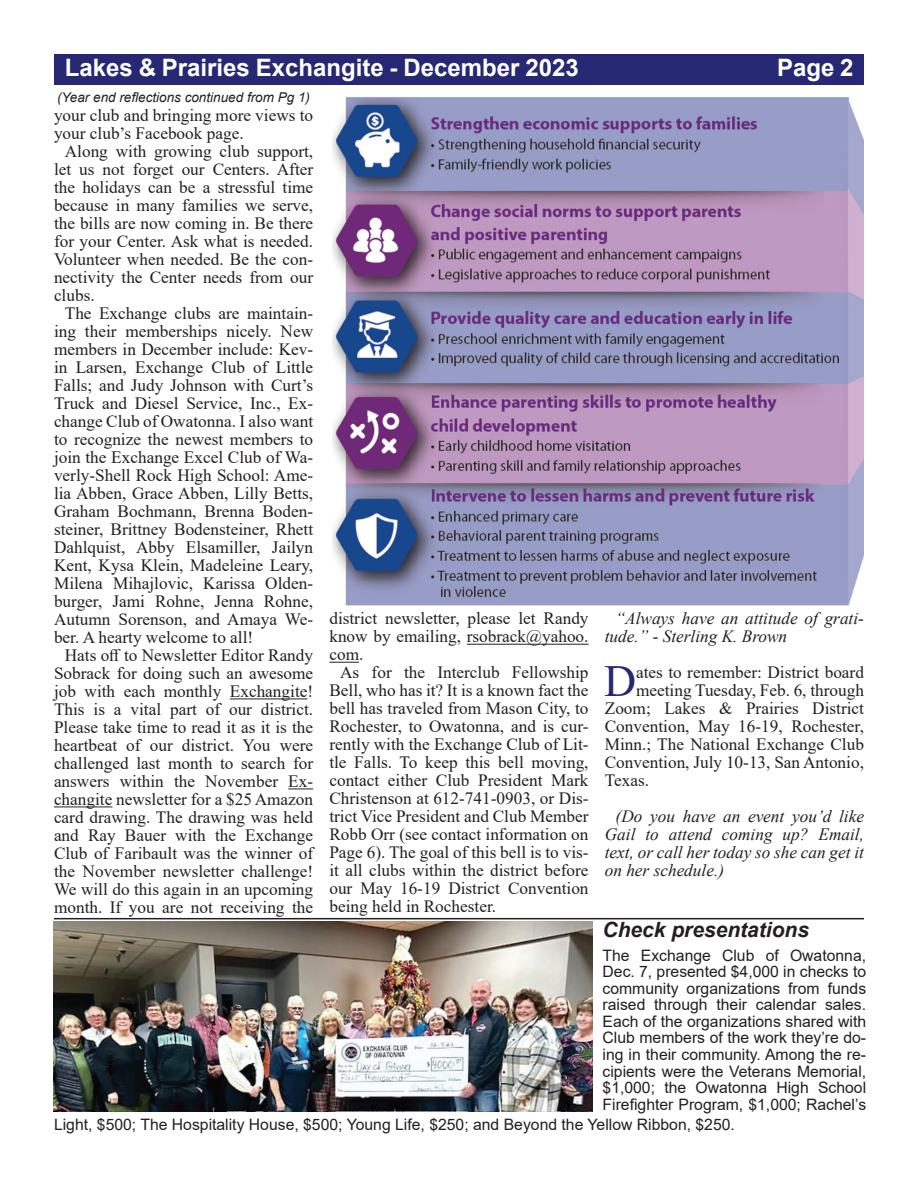
<style>
.page{position:relative;width:918px;height:1188px;background:#fff}
.page>*{position:absolute;margin:0;border:0;box-sizing:border-box;transform-origin:0 0}
.t1{font:44.4px "Times New Roman";color:#272873}
.t2{font:700 24px "Arial";color:#fff}
.t3{font:italic 700 21px "Arial";color:#231f20}
.t4{font:17.25px/18px "Times New Roman";color:#231f20;text-align:justify}
.t5{font:italic 17.25px/18px "Times New Roman";color:#231f20}
.t6{font:15.75px/16.5px "Arial";color:#231f20;text-align:justify}
.t7{font:italic 13.5px "Arial";color:#231f20}
</style>
<div class="page">
<div style="left:54px;top:54px;width:810px;height:30px;background:#272873"></div>
<hr style="left:54px;top:918px;width:810px;height:1px;background:#231f20">
<hr style="left:230px;top:698px;width:77px;height:1px;background:#231f20">
<svg style="left:288px;top:788px;width:25px;height:1px"></svg>
<hr style="left:54px;top:806px;width:58px;height:1px;background:#231f20">
<img style="left:332px;top:97px;width:532px;height:509px">
<hr style="left:467px;top:644px;width:122px;height:1px;background:#231f20">
<hr style="left:329px;top:662px;width:30px;height:1px;background:#231f20">
<img style="left:54px;top:922px;width:539px;height:190px">
<h2 class="t2" style="left:65px;top:51px;width:515px">Lakes &amp; Prairies Exchangite - December 2023</h2>
<h2 class="t2" style="left:777px;top:51px;width:78px">Page 2</h2>
<p class="t7" style="left:57px;top:88px;width:254px">(Year end reflections continued from Pg 1)</p>
<p class="t4" style="left:54px;top:106px;width:261px">your club and bringing more views to your club’s Facebook page.</p>
<p class="t4" style="left:54px;top:142px;width:261px;text-indent:11px">Along with growing club support, let us not forget our Centers. After the holidays can be a stressful time because in many families we serve, the bills are now coming in. Be there for your Center. Ask what is needed.<br>Volunteer when needed. Be the con&shy;nectivity the Center needs from our clubs.</p>
<p class="t4" style="left:54px;top:304px;width:261px;text-indent:11px">The Exchange clubs are maintain&shy;ing their memberships nicely. New members in December include: Kev&shy;in Larsen, Exchange Club of Little Falls; and Judy Johnson with Curt’s Truck and Diesel Service, Inc., Ex&shy;change Club of Owatonna. I also want to recognize the newest members to join the Exchange Excel Club of Wa&shy;verly-Shell Rock High School: Ame&shy;lia Abben, Grace Abben, Lilly Betts, Graham Bochmann, Brenna Boden&shy;steiner, Brittney Bodensteiner, Rhett Dahlquist, Abby Elsamiller, Jailyn Kent, Kysa Klein, Madeleine Leary, Milena Mihajlovic, Karissa Olden&shy;burger, Jami Rohne, Jenna Rohne, Autumn Sorenson, and Amaya We&shy;ber. A hearty welcome to all!</p>
<p class="t4" style="left:54px;top:645px;width:261px;text-indent:11px">Hats off to Newsletter Editor Randy Sobrack for doing such an awesome job with each monthly Exchangite!<br>This is a vital part of our district.<br>Please take time to read it as it is the heartbeat of our district. You were challenged last month to search for answers within the November Ex&shy;changite newsletter for a $25 Amazon card drawing. The drawing was held and Ray Bauer with the Exchange Club of Faribault was the winner of the November newsletter challenge!<br>We will do this again in an upcoming month. If you are not receiving the</p>
<p class="t5" style="left:605px;top:609px;width:261px;text-indent:11px">“Always have an attitude of grati&shy;tude.” - Sterling K. Brown</p>
<h1 class="t1" style="left:604px;top:650px;width:34px">D</h1>
<p class="t4" style="left:636px;top:663px;width:229px">ates to remember: District board</p>
<p class="t4" style="left:329px;top:609px;width:261px">district newsletter, please let Randy know by emailing, rsobrack@yahoo. com.</p>
<p class="t4" style="left:329px;top:663px;width:261px;text-indent:11px">As for the Interclub Fellowship Bell, who has it? It is a known fact the bell has traveled from Mason City, to Rochester, to Owatonna, and is cur&shy;rently with the Exchange Club of Lit&shy;tle Falls. To keep this bell moving, contact either Club President Mark Christenson at 612-741-0903, or Dis&shy;trict Vice President and Club Member Robb Orr (see contact information on Page 6). The goal of this bell is to vis&shy;it all clubs within the district before our May 16-19 District Convention being held in Rochester.</p>
<p class="t4" style="left:636px;top:681px;width:229px">meeting Tuesday, Feb. 6, through</p>
<p class="t4" style="left:605px;top:699px;width:261px">Zoom; Lakes &amp; Prairies District</p>
<p class="t4" style="left:605px;top:717px;width:261px">Convention, May 16-19, Rochester,</p>
<p class="t4" style="left:605px;top:735px;width:261px">Minn.; The National Exchange Club</p>
<p class="t4" style="left:605px;top:753px;width:261px">Convention, July 10-13, San Antonio,</p>
<p class="t4" style="left:605px;top:771px;width:46px">Texas.</p>
<p class="t5" style="left:605px;top:807px;width:261px;text-align:justify;text-indent:11px">(Do you have an event you’d like Gail to attend coming up? Email, text, or call her today so she can get it on her schedule.)</p>
<p class="t3" style="left:603px;top:916px;width:208px">Check presentations</p>
<p class="t6" style="left:603px;top:947px;width:265px">The Exchange Club of Owatonna, Dec. 7, presented $4,000 in checks to community organizations from funds raised through their calendar sales.<br>Each of the organizations shared with Club members of the work they’re do&shy;ing in their community. Among the re&shy;cipients were the Veterans Memorial, $1,000; the Owatonna High School Firefighter Program, $1,000; Rachel’s</p>
<p class="t6" style="left:54px;top:1116px;width:682px">Light, $500; The Hospitality House, $500; Young Life, $250; and Beyond the Yellow Ribbon, $250.</p>
</div>
